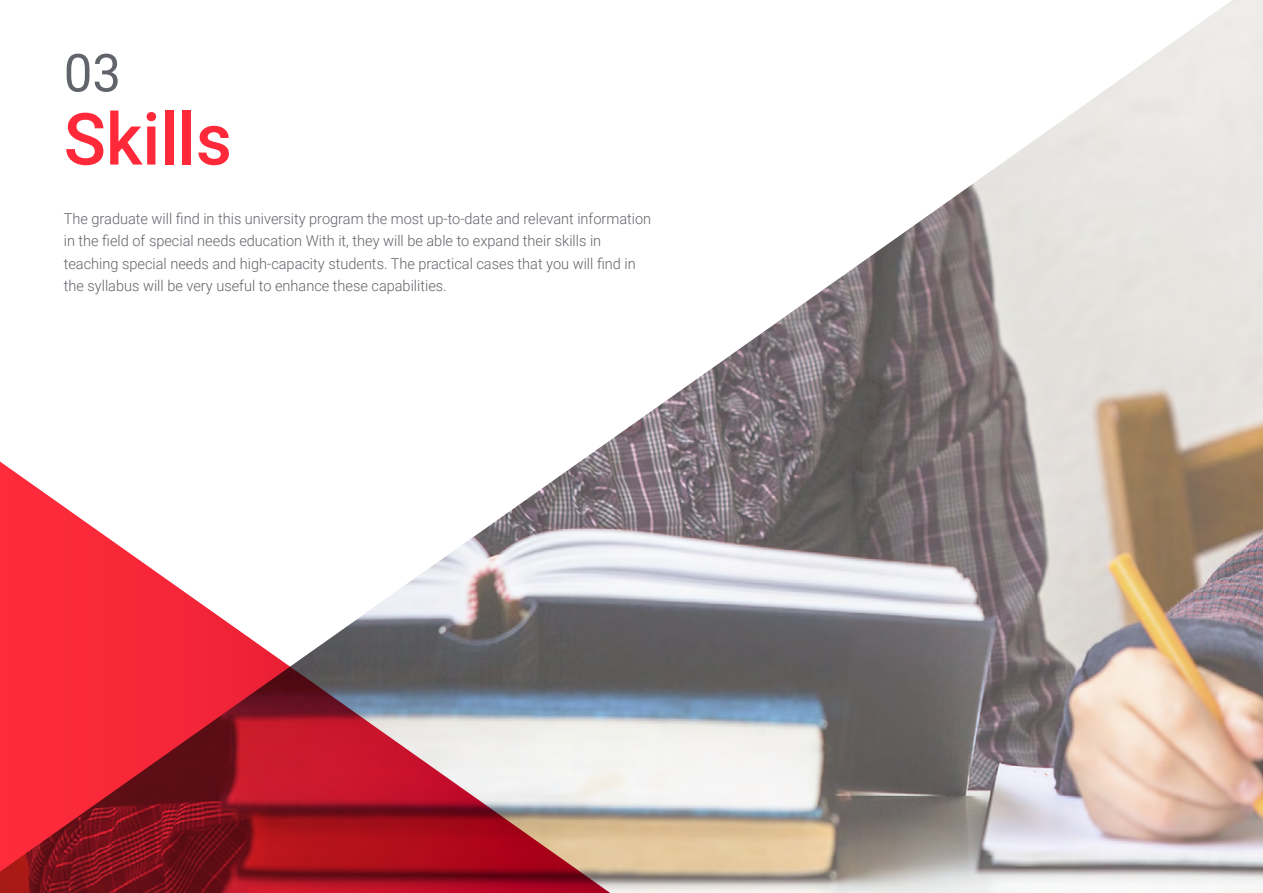
<style>
.page{position:relative;width:1263px;height:893px;background:#fff}
.page>*{position:absolute;margin:0;border:0;box-sizing:border-box;transform-origin:0 0}
.t1{font:500 72px "Roboto";color:#ff293a}
.t2{font:52.5px "Roboto";color:#61646a}
.t3{font:300 15px/22.5px "Roboto";color:#61646a}
</style>
<div class="page">
<img style="left:602px;top:0;width:661px;height:893px">
<svg style="left:0;top:446px;width:640px;height:447px"></svg>
<h2 class="t2" style="left:64px;top:36px;width:59px">03</h2>
<h1 class="t1" style="left:64px;top:89px;width:170px">Skills</h1>
<p class="t3" style="left:64px;top:207px;width:589px">The graduate will find in this university program the most up-to-date and relevant information in the field of special needs education With it, they will be able to expand their skills in teaching special needs and high-capacity students. The practical cases that you will find in the syllabus will be very useful to enhance these capabilities.</p>
</div>
